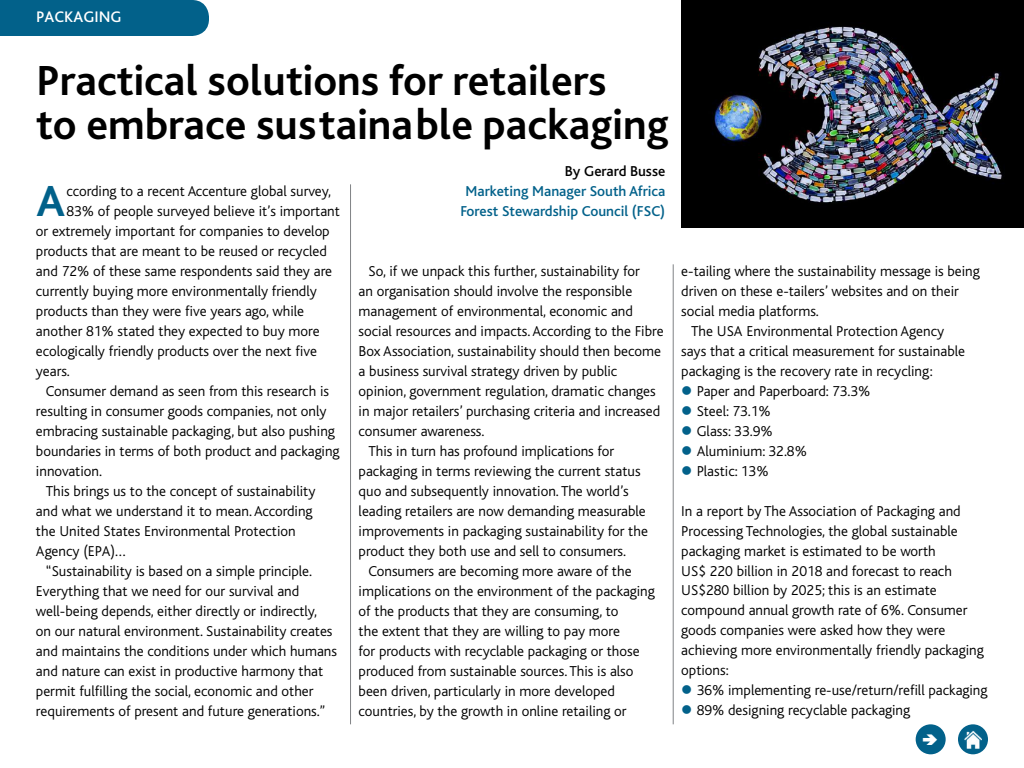
<style>
.page{position:relative;width:1024px;height:768px;background:#fff}
.page>*{position:absolute;margin:0;border:0;box-sizing:border-box;transform-origin:0 0}
.t1{font:700 45.3px "Bliss Pro";color:#02618a}
.t2{font:700 44px/44px "Bliss Pro";color:#000}
.t3{font:500 16px "Bliss Pro";color:#fff}
.t4{font:300 15px/20px "Bliss";color:#000}
.t5{font:500 15px "Bliss";color:#02618a}
.t6{font:500 15px "Bliss";color:#000}
.s1{color:#02618a}
</style>
<div class="page">
<div style="left:0;top:0;width:209px;height:36px;background:#02618a"></div>
<div style="left:916px;top:724px;width:30px;height:30px;background:#02618a;border-radius:50%"></div>
<div style="left:958px;top:724px;width:30px;height:30px;background:#02618a;border-radius:50%"></div>
<img style="left:964px;top:730px;width:18px;height:18px">
<hr style="left:350px;top:184px;width:1px;height:540px;background:#808285">
<hr style="left:673px;top:264px;width:1px;height:460px;background:#808285">
<img style="left:681px;top:0;width:343px;height:228px">
<p class="t3" style="left:36px;top:6px;width:87px">PACKAGING</p>
<h2 class="t2" style="left:36px;top:58px;width:634px">Practical solutions for retailers<br>to embrace sustainable packaging</h2>
<p class="t6" style="left:565px;top:163px;width:102px">By Gerard Busse</p>
<p class="t5" style="left:466px;top:183px;width:201px">Marketing Manager South Africa</p>
<p class="t4" style="left:66px;top:181px;width:266px">ccording to a recent Accenture global survey,</p>
<p class="t4" style="left:66px;top:201px;width:275px">83% of people surveyed believe it’s important</p>
<p class="t4" style="left:36px;top:221px;width:295px">or extremely important for companies to develop</p>
<p class="t4" style="left:36px;top:241px;width:292px">products that are meant to be reused or recycled</p>
<p class="t4" style="left:36px;top:261px;width:298px">and 72% of these same respondents said they are</p>
<p class="t4" style="left:36px;top:281px;width:282px">currently buying more environmentally friendly</p>
<p class="t4" style="left:36px;top:301px;width:270px">products than they were five years ago, while</p>
<p class="t4" style="left:36px;top:321px;width:285px">another 81% stated they expected to buy more</p>
<p class="t4" style="left:36px;top:341px;width:282px">ecologically friendly products over the next five</p>
<p class="t4" style="left:36px;top:361px;width:35px">years.</p>
<p class="t4" style="left:46px;top:381px;width:285px">Consumer demand as seen from this research is</p>
<p class="t4" style="left:36px;top:401px;width:292px">resulting in consumer goods companies, not only</p>
<p class="t4" style="left:36px;top:421px;width:301px">embracing sustainable packaging, but also pushing</p>
<p class="t4" style="left:36px;top:441px;width:305px">boundaries in terms of both product and packaging</p>
<p class="t4" style="left:36px;top:461px;width:68px">innovation.</p>
<p class="t4" style="left:46px;top:481px;width:271px">This brings us to the concept of sustainability</p>
<p class="t4" style="left:36px;top:501px;width:278px">and what we understand it to mean. According</p>
<p class="t4" style="left:36px;top:521px;width:261px">the United States Environmental Protection</p>
<p class="t4" style="left:36px;top:541px;width:91px">Agency (EPA)…</p>
<p class="t4" style="left:46px;top:561px;width:268px">“Sustainability is based on a simple principle.</p>
<p class="t4" style="left:36px;top:581px;width:265px">Everything that we need for our survival and</p>
<p class="t4" style="left:36px;top:601px;width:283px">well-being depends, either directly or indirectly,</p>
<p class="t4" style="left:36px;top:621px;width:298px">on our natural environment. Sustainability creates</p>
<p class="t4" style="left:36px;top:641px;width:303px">and maintains the conditions under which humans</p>
<p class="t4" style="left:36px;top:661px;width:289px">and nature can exist in productive harmony that</p>
<p class="t4" style="left:36px;top:681px;width:279px">permit fulfilling the social, economic and other</p>
<p class="t4" style="left:36px;top:701px;width:291px">requirements of present and future generations.”</p>
<h1 class="t1" style="left:37px;top:173px;width:30px">A</h1>
<p class="t5" style="left:460px;top:203px;width:206px">Forest Stewardship Council (FSC)</p>
<p class="t4" style="left:369px;top:261px;width:273px">So, if we unpack this further, sustainability for</p>
<p class="t4" style="left:359px;top:281px;width:275px">an organisation should involve the responsible</p>
<p class="t4" style="left:359px;top:301px;width:276px">management of environmental, economic and</p>
<p class="t4" style="left:359px;top:321px;width:306px">social resources and impacts. According to the Fibre</p>
<p class="t4" style="left:359px;top:341px;width:304px">Box Association, sustainability should then become</p>
<p class="t4" style="left:359px;top:361px;width:260px">a business survival strategy driven by public</p>
<p class="t4" style="left:359px;top:381px;width:298px">opinion, government regulation, dramatic changes</p>
<p class="t4" style="left:359px;top:401px;width:303px">in major retailers’ purchasing criteria and increased</p>
<p class="t4" style="left:359px;top:421px;width:127px">consumer awareness.</p>
<p class="t4" style="left:369px;top:441px;width:247px">This in turn has profound implications for</p>
<p class="t4" style="left:359px;top:461px;width:283px">packaging in terms reviewing the current status</p>
<p class="t4" style="left:359px;top:481px;width:272px">quo and subsequently innovation. The world’s</p>
<p class="t4" style="left:359px;top:501px;width:289px">leading retailers are now demanding measurable</p>
<p class="t4" style="left:359px;top:521px;width:291px">improvements in packaging sustainability for the</p>
<p class="t4" style="left:359px;top:541px;width:269px">product they both use and sell to consumers.</p>
<p class="t4" style="left:369px;top:561px;width:264px">Consumers are becoming more aware of the</p>
<p class="t4" style="left:359px;top:581px;width:298px">implications on the environment of the packaging</p>
<p class="t4" style="left:359px;top:601px;width:261px">of the products that they are consuming, to</p>
<p class="t4" style="left:359px;top:621px;width:263px">the extent that they are willing to pay more</p>
<p class="t4" style="left:359px;top:641px;width:282px">for products with recyclable packaging or those</p>
<p class="t4" style="left:359px;top:661px;width:276px">produced from sustainable sources. This is also</p>
<p class="t4" style="left:359px;top:681px;width:258px">been driven, particularly in more developed</p>
<p class="t4" style="left:359px;top:701px;width:269px">countries, by the growth in online retailing or</p>
<p class="t4" style="left:681px;top:261px;width:300px">e-tailing where the sustainability message is being</p>
<p class="t4" style="left:681px;top:281px;width:279px">driven on these e-tailers’ websites and on their</p>
<p class="t4" style="left:681px;top:301px;width:139px">social media platforms.</p>
<p class="t4" style="left:691px;top:321px;width:254px">The USA Environmental Protection Agency</p>
<p class="t4" style="left:681px;top:341px;width:285px">says that a critical measurement for sustainable</p>
<p class="t4" style="left:681px;top:361px;width:253px">packaging is the recovery rate in recycling:</p>
<p class="t4" style="left:681px;top:381px;width:191px"><span class="s1">●</span> Paper and Paperboard: 73.3%</p>
<p class="t4" style="left:681px;top:401px;width:91px"><span class="s1">●</span> Steel: 73.1%</p>
<p class="t4" style="left:681px;top:421px;width:93px"><span class="s1">●</span> Glass: 33.9%</p>
<p class="t4" style="left:681px;top:441px;width:127px"><span class="s1">●</span> Aluminium: 32.8%</p>
<p class="t4" style="left:681px;top:461px;width:89px"><span class="s1">●</span> Plastic: 13%</p>
<p class="t4" style="left:681px;top:501px;width:304px">In a report by The Association of Packaging and Processing Technologies, the global sustainable packaging market is estimated to be worth<br>US$ 220 billion in 2018 and forecast to reach US$280 billion by 2025; this is an estimate compound annual growth rate of 6%. Consumer goods companies were asked how they were achieving more environmentally friendly packaging options:</p>
<p class="t4" style="left:681px;top:681px;width:308px"><span class="s1">●</span> 36% implementing re-use/return/refill packaging</p>
<p class="t4" style="left:681px;top:701px;width:230px"><span class="s1">●</span> 89% designing recyclable packaging</p>
</div>
